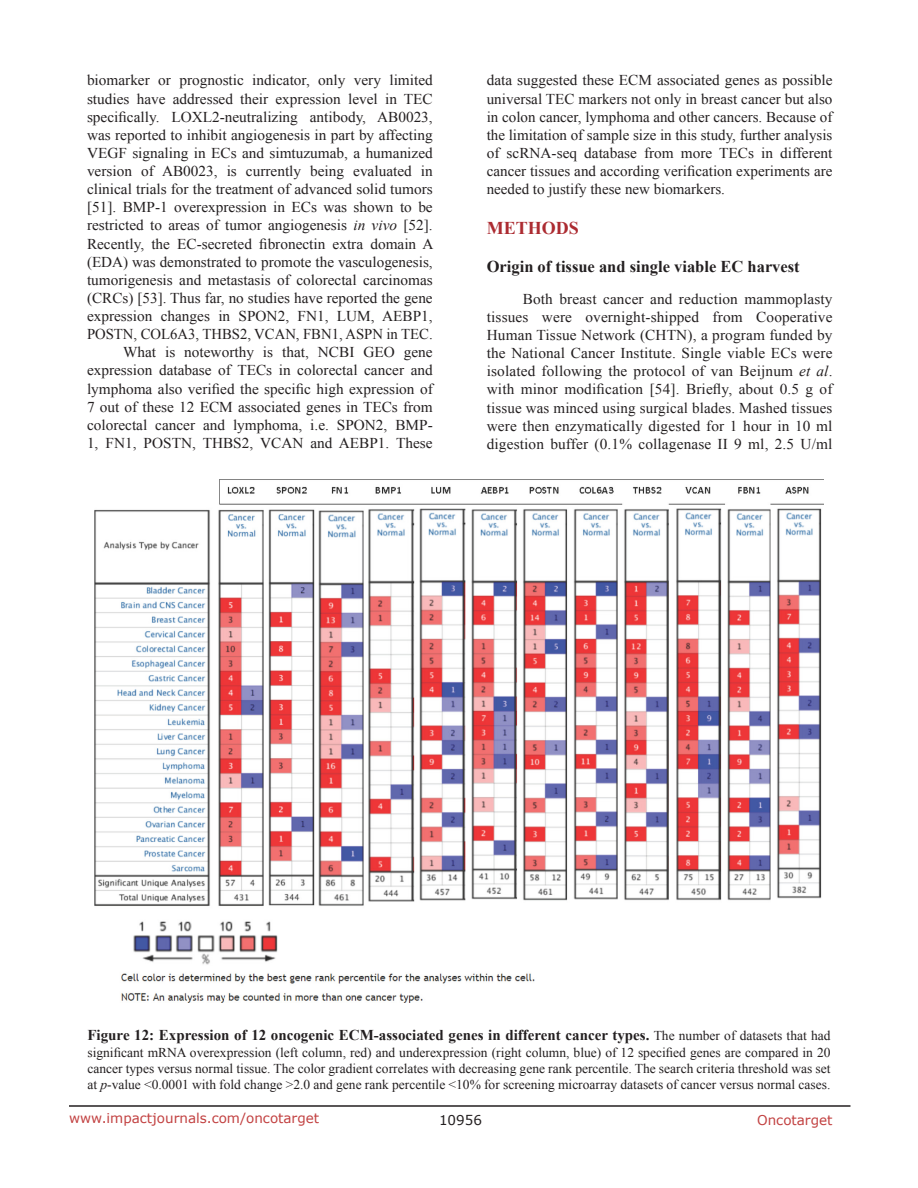
<style>
.page{position:relative;width:918px;height:1188px;background:#fff}
.page>*{position:absolute;margin:0;border:0;box-sizing:border-box;transform-origin:0 0}
.Heading{font:700 18px "Times New Roman";color:#ac2b31}
.SubHeading{font:700 16.5px "Times New Roman";color:#231f20}
.BodyText{font:15px/18.1px "Times New Roman";color:#231f20;text-align:justify}
.Figuretrx{font:700 15px "Times New Roman";color:#231f20}
.Figuretrx-2{font:13.5px/16.2px "Times New Roman";color:#231f20;text-align:justify}
.t1{font:13.5px "Verdana";color:#c24141}
.t2{font:13.5px "Verdana";color:#231f20}
.s1{font-style:italic}
.s2{font-weight:400;font-size:13.5px}
</style>
<div class="page">
<hr style="left:69px;top:1105px;width:781px;height:2px;background:#231f20">
<img style="left:94px;top:479px;width:730px;height:524px">
<p class="BodyText" style="left:87px;top:71px;width:348px">biomarker or prognostic indicator, only very limited studies have addressed their expression level in TEC specifically. LOXL2-neutralizing antibody, AB0023, was reported to inhibit angiogenesis in part by affecting VEGF signaling in ECs and simtuzumab, a humanized version of AB0023, is currently being evaluated in clinical trials for the treatment of advanced solid tumors [51]. BMP-1 overexpression in ECs was shown to be restricted to areas of tumor angiogenesis <span class="s1">in vivo</span> [52].<br>Recently, the EC-secreted fibronectin extra domain A (EDA) was demonstrated to promote the vasculogenesis, tumorigenesis and metastasis of colorectal carcinomas (CRCs) [53]. Thus far, no studies have reported the gene expression changes in SPON2, FN1, LUM, AEBP1, POSTN, COL6A3, THBS2, VCAN, FBN1, ASPN in TEC.</p>
<p class="BodyText" style="left:87px;top:343px;width:347px;text-indent:36px">What is noteworthy is that, NCBI GEO gene expression database of TECs in colorectal cancer and lymphoma also verified the specific high expression of 7 out of these 12 ECM associated genes in TECs from colorectal cancer and lymphoma, i.e. SPON2, BMP-1, FN1, POSTN, THBS2, VCAN and AEBP1. These</p>
<p class="BodyText" style="left:487px;top:71px;width:347px">data suggested these ECM associated genes as possible universal TEC markers not only in breast cancer but also in colon cancer, lymphoma and other cancers. Because of the limitation of sample size in this study, further analysis of scRNA-seq database from more TECs in different cancer tissues and according verification experiments are needed to justify these new biomarkers.</p>
<p class="Heading" style="left:487px;top:216px;width:94px">METHODS</p>
<p class="SubHeading" style="left:487px;top:255px;width:315px">Origin of tissue and single viable EC harvest</p>
<p class="BodyText" style="left:487px;top:289px;width:347px;text-indent:36px">Both breast cancer and reduction mammoplasty tissues were overnight-shipped from Cooperative Human Tissue Network (CHTN), a program funded by the National Cancer Institute. Single viable ECs were isolated following the protocol of van Beijnum <span class="s1">et al</span>. with minor modification [54]. Briefly, about 0.5 g of tissue was minced using surgical blades. Mashed tissues were then enzymatically digested for 1 hour in 10 ml digestion buffer (0.1% collagenase II 9 ml, 2.5 U/ml</p>
<p class="Figuretrx" style="left:87px;top:1025px;width:745px">Figure 12: Expression of 12 oncogenic ECM-associated genes in different cancer types. <span class="s2">The number of datasets that had</span></p>
<p class="Figuretrx-2" style="left:87px;top:1044px;width:745px">significant mRNA overexpression (left column, red) and underexpression (right column, blue) of 12 specified genes are compared in 20 cancer types versus normal tissue. The color gradient correlates with decreasing gene rank percentile. The search criteria threshold was set at <span class="s1">p</span>-value &lt;0.0001 with fold change &gt;2.0 and gene rank percentile &lt;10% for screening microarray datasets of cancer versus normal cases.</p>
<p class="t1" style="left:69px;top:1109px;width:252px">www.impactjournals.com/oncotarget</p>
<p class="t2" style="left:439px;top:1111px;width:44px">10956</p>
<p class="t1" style="left:757px;top:1111px;width:77px">Oncotarget</p>
</div>
